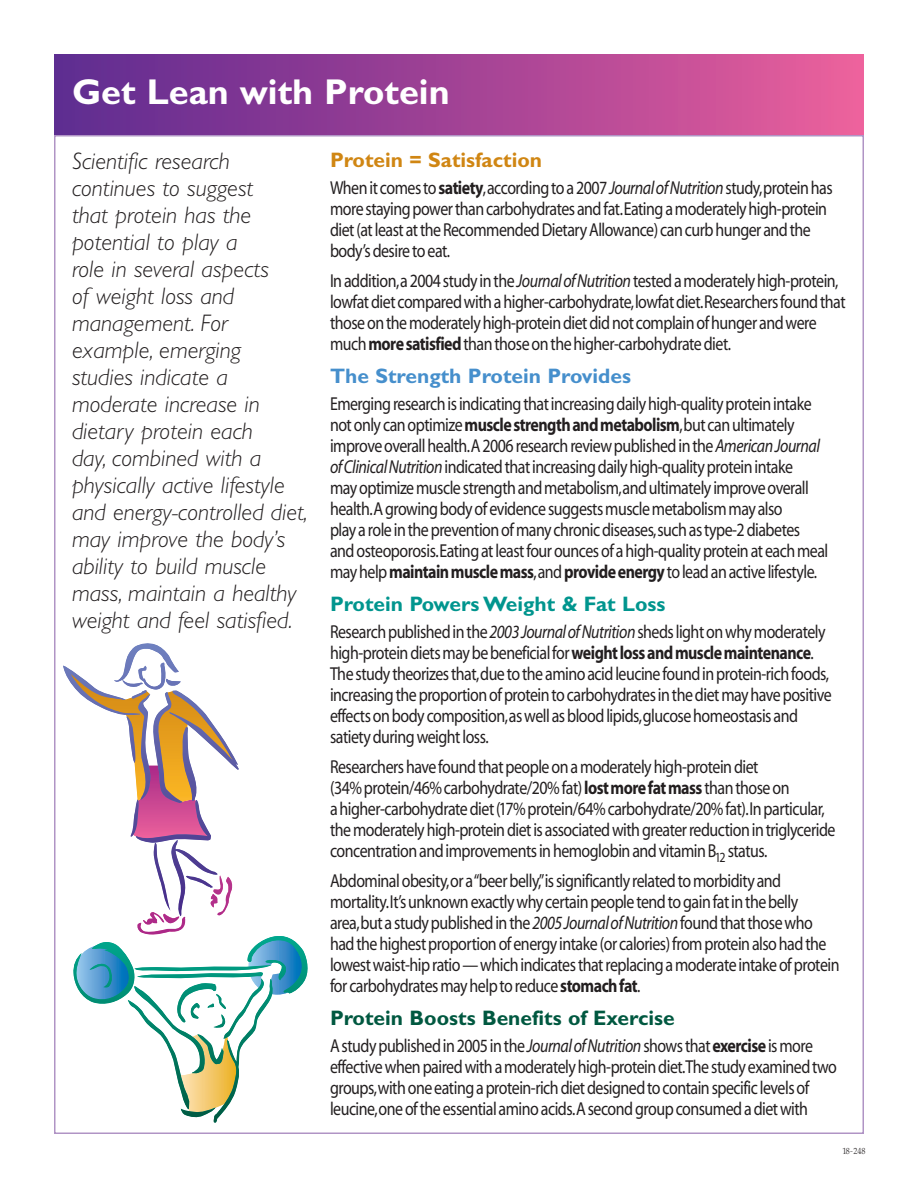
<style>
.page{position:relative;width:918px;height:1188px;background:#fff}
.page>*{position:absolute;margin:0;border:0;box-sizing:border-box;transform-origin:0 0}
.t1{font:700 36px "Gill Sans";color:#fff}
.t2{font:italic 300 24px/27px "Gill Sans";color:#231f20}
.t3{font:700 21px "Gill Sans";color:#005840}
.t4{font:700 21px "Gill Sans";color:#00958e}
.t5{font:700 21px "Gill Sans";color:#468fcc}
.t6{font:700 21px "Gill Sans";color:#d08613}
.t7{font:18.75px/21px "Myriad";letter-spacing:-.03em;color:#231f20;scale:.85 1}
.t8{font:300 9px "Palatino";color:#231f20;scale:.9 1}
.s1{font-weight:700}
.s2{font-style:italic}
</style>
<div class="page">
<div style="left:54px;top:54px;width:810px;height:81px;background:linear-gradient(to right,#5c2990,#ea5e9b)"></div>
<svg style="left:63px;top:643px;width:245px;height:480px"></svg>
<h1 class="t1" style="left:72px;top:80px;width:379px">Get Lean with Protein</h1>
<p class="t2" style="left:72px;top:150px;width:237px">Scientific research continues to suggest<br>that protein has the potential to play a<br>role in several aspects<br>of weight loss and management. For example, emerging studies indicate a moderate increase in dietary protein each<br>day, combined with a physically active lifestyle and energy-controlled diet, may improve the body’s ability to build muscle mass, maintain a healthy weight and feel satisfied.</p>
<p class="t6" style="left:330px;top:153px;width:214px">Protein = Satisfaction</p>
<p class="t7" style="left:330px;top:179px;width:593px">When it comes to <span class="s1">satiety</span>,according to a 2007 <span class="s2">Journal of Nutrition</span>study,protein has more staying power than carbohydrates and fat.Eating a moderately high-protein diet (at least at the Recommended Dietary Allowance) can curb hunger and the body’s desire to eat.</p>
<p class="t7" style="left:330px;top:272px;width:608px">In addition,a 2004 study in the <span class="s2">Journal of Nutrition</span>tested a moderately high-protein, lowfat diet compared with a higher-carbohydrate,lowfat diet.Researchers found that those on the moderately high-protein diet did not complain of hunger and were much <span class="s1">more satisfied</span>than those on the higher-carbohydrate diet.</p>
<p class="t5" style="left:330px;top:369px;width:302px">The Strength Protein Provides</p>
<p class="t7" style="left:330px;top:395px;width:588px">Emerging research is indicating that increasing daily high-quality protein intake not only can optimize <span class="s1">muscle strength and metabolism</span>,but can ultimately improve overall health.A 2006 research review published in the <span class="s2">American Journal of Clinical Nutrition</span>indicated that increasing daily high-quality protein intake<br>may optimize muscle strength and metabolism,and ultimately improve overall health.A growing body of evidence suggests muscle metabolism may also<br>play a role in the prevention of many chronic diseases,such as type-2 diabetes and osteoporosis.Eating at least four ounces of a high-quality protein at each meal may help <span class="s1">maintain muscle mass</span>,and <span class="s1">provide energy</span>to lead an active lifestyle.</p>
<p class="t4" style="left:330px;top:597px;width:337px">Protein Powers Weight &amp; Fat Loss</p>
<p class="t7" style="left:330px;top:623px;width:592px">Research published in the <span class="s2">2003 Journal of Nutrition</span>sheds light on why moderately high-protein diets may be beneficial for <span class="s1">weight loss and muscle maintenance</span>.<br>The study theorizes that,due to the amino acid leucine found in protein-rich foods, increasing the proportion of protein to carbohydrates in the diet may have positive effects on body composition,as well as blood lipids,glucose homeostasis and satiety during weight loss.</p>
<p class="t7" style="left:330px;top:758px;width:596px">Researchers have found that people on a moderately high-protein diet<br>(34% protein/46% carbohydrate/20% fat) <span class="s1">lost more fat mass</span> than those on<br>a higher-carbohydrate diet (17% protein/64% carbohydrate/20% fat).In particular, the moderately high-protein diet is associated with greater reduction in triglyceride concentration and improvements in hemoglobin and vitamin B<sub>12</sub> status.</p>
<p class="t7" style="left:330px;top:872px;width:601px">Abdominal obesity,or a “beer belly,”is significantly related to morbidity and mortality.It’s unknown exactly why certain people tend to gain fat in the belly area,but a study published in the <span class="s2">2005 Journal of Nutrition</span>found that those who had the highest proportion of energy intake (or calories) from protein also had the lowest waist-hip ratio — which indicates that replacing a moderate intake of protein for carbohydrates may help to reduce <span class="s1">stomach fat</span>.</p>
<p class="t3" style="left:330px;top:1011px;width:346px">Protein Boosts Benefits of Exercise</p>
<p class="t7" style="left:330px;top:1037px;width:598px">A study published in 2005 in the <span class="s2">Journal of Nutrition</span>shows that <span class="s1">exercise</span>is more effective when paired with a moderately high-protein diet.The study examined two groups,with one eating a protein-rich diet designed to contain specific levels of leucine,one of the essential amino acids.A second group consumed a diet with</p>
<p class="t8" style="left:842px;top:1147px;width:27px">18-248</p>
</div>
